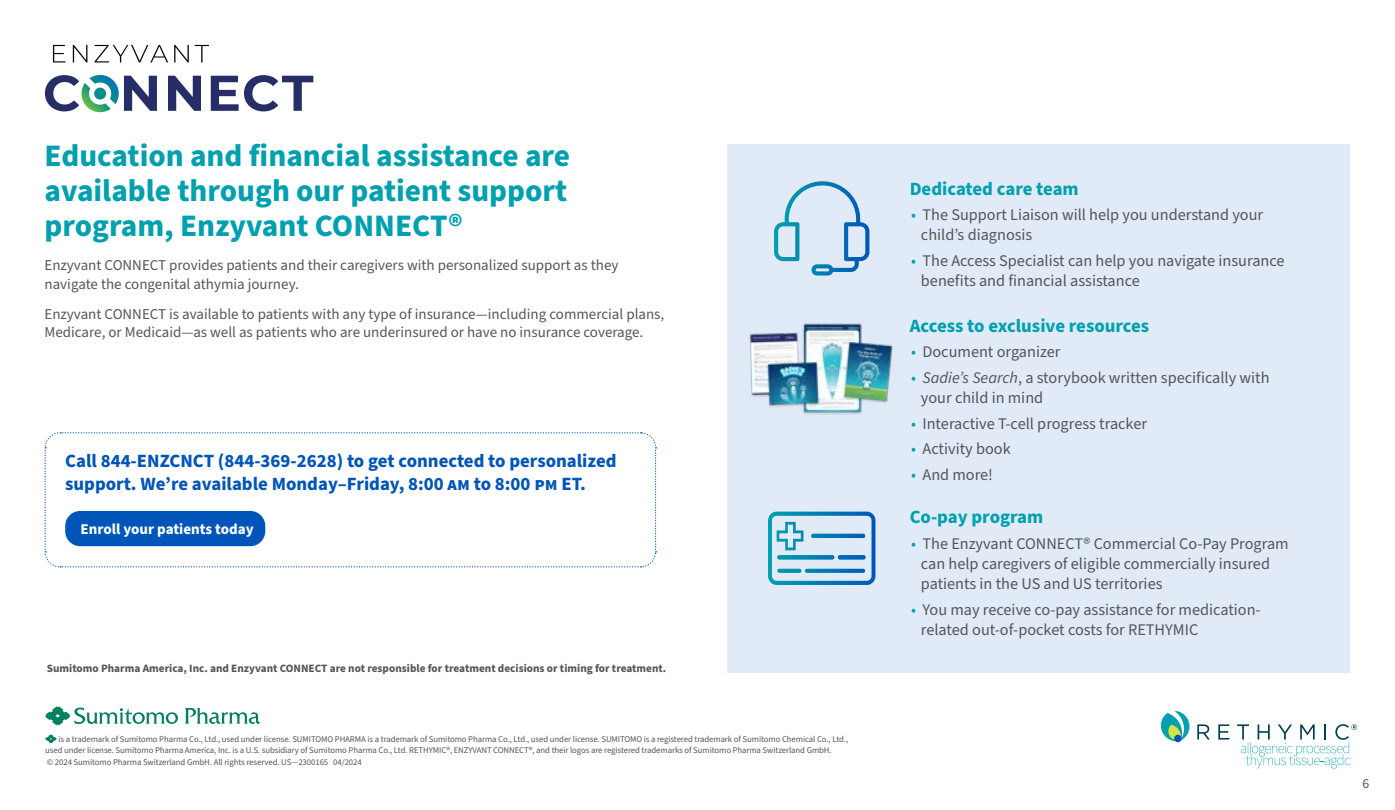
<style>
.page{position:relative;width:1395px;height:810px;background:#fff}
.page>*{position:absolute;margin:0;border:0;box-sizing:border-box;transform-origin:0 0}
.t1{font:700 31.25px/35px "Source Sans Pro";color:#00a0af;text-align:justify}
.t2{font:700 18.75px/23.8px "Source Sans Pro";color:#0055b8}
.t3{font:700 18.75px "Source Sans Pro";color:#00a0af}
.t4{font:16.25px/20px "Source Sans Pro";color:#54565a}
.t5{font:15px/18.8px "Source Sans Pro";color:#54565a}
.t6{font:700 15px "Source Sans Pro";color:#fff}
.t7{font:13.75px "Source Sans Pro";color:#54565a}
.t8{font:700 11.25px "Source Sans Pro";color:#54565a}
.t9{font:8.75px/11.2px "Source Sans Pro";letter-spacing:-.01em;color:#54565a}
.s1{color:#00a0af}
.s2{font-style:italic}
</style>
<div class="page">
<div style="left:727px;top:144px;width:623px;height:528px;background:#e0ebf7"></div>
<svg style="left:168px;top:76px;width:33px;height:35px"></svg>
<svg style="left:211px;top:75px;width:102px;height:36px"></svg>
<svg style="left:53px;top:45px;width:12px;height:17px"></svg>
<svg style="left:73px;top:45px;width:14px;height:17px"></svg>
<svg style="left:94px;top:45px;width:74px;height:17px"></svg>
<svg style="left:174px;top:45px;width:15px;height:17px"></svg>
<svg style="left:195px;top:45px;width:14px;height:17px"></svg>
<svg style="left:45px;top:75px;width:112px;height:37px"></svg>
<div style="left:94px;top:88px;width:12px;height:12px;background:#01908b;border-radius:50%"></div>
<svg style="left:768px;top:512px;width:107px;height:73px"></svg>
<svg style="left:774px;top:181px;width:95px;height:95px"></svg>
<img style="left:749px;top:323px;width:144px;height:92px">
<svg style="left:44px;top:432px;width:613px;height:136px"></svg>
<div style="left:65px;top:511px;width:200px;height:35px;background:#0055b8;border-radius:15px"></div>
<svg style="left:45px;top:706px;width:133px;height:19px"></svg>
<svg style="left:185px;top:708px;width:75px;height:16px"></svg>
<svg style="left:45px;top:735px;width:12px;height:8px"></svg>
<svg style="left:1160px;top:711px;width:30px;height:30px"></svg>
<div style="left:1174px;top:735px;width:8px;height:7px;background:#0055b8;border-radius:50%"></div>
<svg style="left:1197px;top:724px;width:13px;height:16px"></svg>
<svg style="left:1218px;top:724px;width:11px;height:16px"></svg>
<svg style="left:1237px;top:724px;width:120px;height:45px"></svg>
<h1 class="t1" style="left:45px;top:139px;width:527px">Education and financial assistance are available through our patient support program, Enzyvant CONNECT®</h1>
<p class="t5" style="left:45px;top:256px;width:576px">Enzyvant CONNECT provides patients and their caregivers with personalized support as they navigate the congenital athymia journey.</p>
<p class="t5" style="left:45px;top:305px;width:621px">Enzyvant CONNECT is available to patients with any type of insurance—including commercial plans,<br>Medicare, or Medicaid—as well as patients who are underinsured or have no insurance coverage.</p>
<p class="t2" style="left:65px;top:449px;width:553px">Call 844-ENZCNCT (844-369-2628) to get connected to personalized support. We’re available Monday–Friday, 8:00 am to 8:00 pm ET.</p>
<p class="t6" style="left:81px;top:519px;width:174px">Enroll your patients today</p>
<p class="t8" style="left:47px;top:661px;width:621px">Sumitomo Pharma America, Inc. and Enzyvant CONNECT are not responsible for treatment decisions or timing for treatment.</p>
<p class="t9" style="left:45px;top:734px;width:805px;text-indent:13px">is a trademark of Sumitomo Pharma Co., Ltd., used under license. SUMITOMO PHARMA is a trademark of Sumitomo Pharma Co., Ltd., used under license. SUMITOMO is a registered trademark of Sumitomo Chemical Co., Ltd., used under license. Sumitomo Pharma America, Inc. is a U.S. subsidiary of Sumitomo Pharma Co., Ltd. RETHYMIC®, ENZYVANT CONNECT®, and their logos are registered trademarks of Sumitomo Pharma Switzerland GmbH.<br>© 2024 Sumitomo Pharma Switzerland GmbH. All rights reserved. US—2300165 04/2024</p>
<p class="t3" style="left:910px;top:176px;width:171px">Dedicated care team</p>
<p class="t4" style="left:921px;top:206px;width:344px;text-indent:-10px"><span class="s1">•</span> The Support Liaison will help you understand your child’s diagnosis</p>
<p class="t4" style="left:921px;top:251px;width:365px;text-indent:-10px"><span class="s1">•</span> The Access Specialist can help you navigate insurance benefits and financial assistance</p>
<p class="t3" style="left:910px;top:313px;width:241px">Access to exclusive resources</p>
<p class="t4" style="left:911px;top:342px;width:151px"><span class="s1">•</span> Document organizer</p>
<p class="t4" style="left:921px;top:368px;width:350px;text-indent:-10px"><span class="s1">•</span> <span class="s2">Sadie’s Search</span>, a storybook written specifically with your child in mind</p>
<p class="t4" style="left:911px;top:414px;width:238px"><span class="s1">•</span> Interactive T-cell progress tracker</p>
<p class="t4" style="left:911px;top:439px;width:101px"><span class="s1">•</span> Activity book</p>
<p class="t4" style="left:911px;top:465px;width:83px"><span class="s1">•</span> And more!</p>
<p class="t3" style="left:910px;top:504px;width:135px">Co-pay program</p>
<p class="t4" style="left:921px;top:534px;width:369px;text-indent:-10px"><span class="s1">•</span> The Enzyvant CONNECT® Commercial Co-Pay Program can help caregivers of eligible commercially insured patients in the US and US territories</p>
<p class="t4" style="left:921px;top:600px;width:341px;text-indent:-10px"><span class="s1">•</span> You may receive co-pay assistance for medication&shy;related out-of-pocket costs for RETHYMIC</p>
<p class="t7" style="left:1363px;top:774px;width:8px">6</p>
</div>
